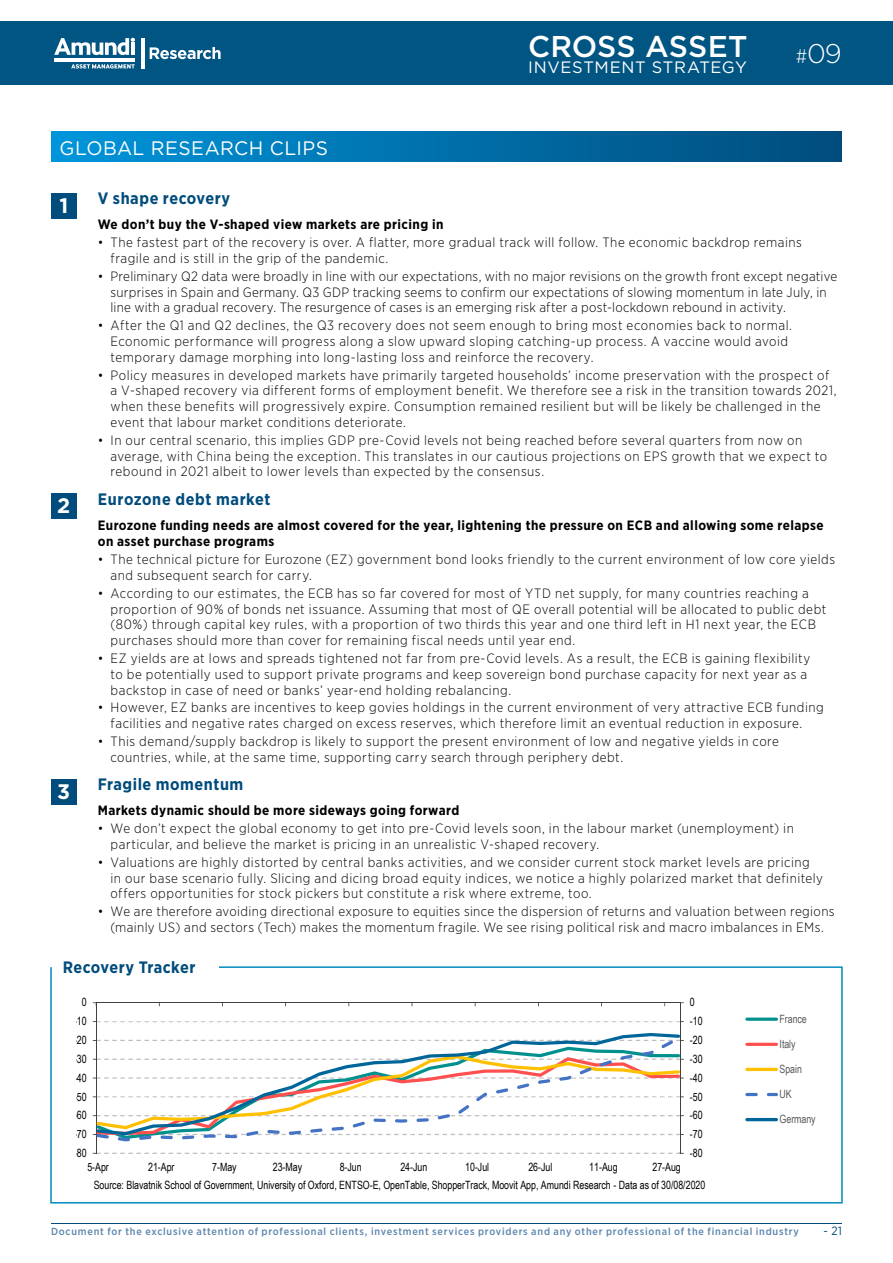
<style>
.page{position:relative;width:893px;height:1263px;background:#fff}
.page>*{position:absolute;margin:0;border:0;box-sizing:border-box;transform-origin:0 0}
.t1{font:500 30px "Gotham";letter-spacing:.005em;color:#fff}
.t2{font:300 27px "Gotham";color:#fff}
.t3{font:700 21px "Gotham";color:#fff}
.t4{font:19.5px "Gotham";letter-spacing:.025em;color:#fff}
.t5{font:700 19.5px "Calibri";color:#000;scale:.94 1}
.t6{font:700 16.5px "Gotham Narrow";letter-spacing:.03em;color:#004c7c}
.t7{font:16.5px "Gotham";letter-spacing:.035em;color:#fff}
.t8{font:300 13.5px/15.8px "Gotham Narrow";letter-spacing:.035em;color:#000}
.t9{font:300 13.5px/15.8px "Gotham Narrow";letter-spacing:.015em;color:#000}
.t10{font:700 13.5px/16.5px "Gotham Narrow";letter-spacing:.03em;color:#000}
.t11{font:12px "Gotham Narrow";color:#004c7c}
.t12{font:11.4px "Arial Narrow";color:#000;scale:.94 1}
.t13{font:11.4px/25px "Arial Narrow";letter-spacing:-.005em;color:#595959;scale:.94 1}
.t14{font:500 10.35px "Gotham Narrow";letter-spacing:.07em;color:#5c85ad}
.s1{font-family:"Gotham Narrow";font-size:19.5px}
</style>
<div class="page">
<hr style="left:51px;top:1222px;width:791px;height:1px;background:#004c7c">
<div style="left:0;top:21px;width:893px;height:64px;background:#005583"></div>
<svg style="left:54px;top:38px;width:81px;height:17px"></svg>
<hr style="left:131px;top:43px;width:4px;height:12px;background:#fff">
<hr style="left:54px;top:58px;width:81px;height:3px;background:#fff">
<svg style="left:71px;top:64px;width:64px;height:5px"></svg>
<hr style="left:141px;top:38px;width:3px;height:31px;background:#fff">
<svg style="left:150px;top:47px;width:71px;height:12px"></svg>
<div style="left:51px;top:132px;width:791px;height:30px;background:linear-gradient(to right,#0095da,#004b7b)"></div>
<div style="left:51px;top:193px;width:26px;height:25px;background:#004c7c"></div>
<div style="left:51px;top:493px;width:26px;height:26px;background:#004c7c"></div>
<div style="left:51px;top:779px;width:26px;height:25px;background:#004c7c"></div>
<svg style="left:50px;top:966px;width:793px;height:238px"></svg>
<img style="left:97px;top:1021px;width:583px;height:12px">
<hr style="left:680px;top:1003px;width:1px;height:150px;background:#404040">
<hr style="left:96px;top:1003px;width:1px;height:150px;background:#404040">
<hr style="left:96px;top:1002px;width:585px;height:1px;background:#404040">
<svg style="left:93px;top:1002px;width:3px;height:4px"></svg>
<svg style="left:96px;top:1135px;width:577px;height:6px"></svg>
<svg style="left:96px;top:1033px;width:584px;height:102px"></svg>
<svg style="left:745px;top:1017px;width:33px;height:4px"></svg>
<hr style="left:745px;top:1043px;width:33px;height:3px;background:#ff5050;border-radius:2px">
<hr style="left:745px;top:1068px;width:33px;height:3px;background:#ffc000;border-radius:2px">
<svg style="left:745px;top:1093px;width:13px;height:3px"></svg>
<svg style="left:767px;top:1093px;width:11px;height:3px"></svg>
<hr style="left:745px;top:1118px;width:33px;height:3px;background:#069;border-radius:2px">
<h3 class="t4" style="left:60px;top:135px;width:270px">GLOBAL RESEARCH CLIPS</h3>
<h1 class="t1" style="left:528px;top:27px;width:221px">CROSS ASSET</h1>
<p class="t7" style="left:528px;top:57px;width:220px">INVESTMENT STRATEGY</p>
<h2 class="t2" style="left:796px;top:37px;width:48px"><span class="s1">#</span> 09</h2>
<h3 class="t3" style="left:59px;top:192px;width:10px">1</h3>
<p class="t6" style="left:98px;top:188px;width:134px">V shape recovery</p>
<p class="t10" style="left:98px;top:216px;width:347px">We don’t buy the V-shaped view markets are pricing in</p>
<p class="t8" style="left:111px;top:234px;width:693px;text-indent:-13px">• The fastest part of the recovery is over. A flatter, more gradual track will follow. The economic backdrop remains fragile and is still in the grip of the pandemic.</p>
<p class="t9" style="left:111px;top:268px;width:728px;text-indent:-13px">• Preliminary Q2 data were broadly in line with our expectations, with no major revisions on the growth front except negative surprises in Spain and Germany. Q3 GDP tracking seems to confirm our expectations of slowing momentum in late July, in line with a gradual recovery. The resurgence of cases is an emerging risk after a post-lockdown rebound in activity.</p>
<p class="t8" style="left:111px;top:317px;width:683px;text-indent:-13px">• After the Q1 and Q2 declines, the Q3 recovery does not seem enough to bring most economies back to normal.<br>Economic performance will progress along a slow upward sloping catching-up process. A vaccine would avoid temporary damage morphing into long-lasting loss and reinforce the recovery.</p>
<p class="t8" style="left:111px;top:367px;width:728px;text-indent:-13px">• Policy measures in developed markets have primarily targeted households’ income preservation with the prospect of a V-shaped recovery via different forms of employment benefit. We therefore see a risk in the transition towards 2021, when these benefits will progressively expire. Consumption remained resilient but will be likely be challenged in the event that labour market conditions deteriorate.</p>
<p class="t8" style="left:111px;top:432px;width:718px;text-indent:-13px">• In our central scenario, this implies GDP pre-Covid levels not being reached before several quarters from now on average, with China being the exception. This translates in our cautious projections on EPS growth that we expect to rebound in 2021 albeit to lower levels than expected by the consensus.</p>
<h3 class="t3" style="left:57px;top:492px;width:15px">2</h3>
<p class="t6" style="left:98px;top:488px;width:174px">Eurozone debt market</p>
<p class="t10" style="left:98px;top:517px;width:727px">Eurozone funding needs are almost covered for the year, lightening the pressure on ECB and allowing some relapse on asset purchase programs</p>
<p class="t8" style="left:111px;top:551px;width:726px;text-indent:-13px">• The technical picture for Eurozone (EZ) government bond looks friendly to the current environment of low core yields and subsequent search for carry.</p>
<p class="t8" style="left:111px;top:585px;width:717px;text-indent:-13px">• According to our estimates, the ECB has so far covered for most of YTD net supply, for many countries reaching a proportion of 90% of bonds net issuance. Assuming that most of QE overall potential will be allocated to public debt (80%) through capital key rules, with a proportion of two thirds this year and one third left in H1 next year, the ECB purchases should more than cover for remaining fiscal needs until year end.</p>
<p class="t8" style="left:111px;top:650px;width:701px;text-indent:-13px">• EZ yields are at lows and spreads tightened not far from pre-Covid levels. As a result, the ECB is gaining flexibility to be potentially used to support private programs and keep sovereign bond purchase capacity for next year as a backstop in case of need or banks’ year-end holding rebalancing.</p>
<p class="t8" style="left:111px;top:699px;width:715px;text-indent:-13px">• However, EZ banks are incentives to keep govies holdings in the current environment of very attractive ECB funding facilities and negative rates charged on excess reserves, which therefore limit an eventual reduction in exposure.</p>
<p class="t8" style="left:111px;top:733px;width:670px;text-indent:-13px">• This demand/supply backdrop is likely to support the present environment of low and negative yields in core countries, while, at the same time, supporting carry search through periphery debt.</p>
<h3 class="t3" style="left:57px;top:777px;width:15px">3</h3>
<p class="t6" style="left:98px;top:774px;width:147px">Fragile momentum</p>
<p class="t10" style="left:98px;top:802px;width:363px">Markets dynamic should be more sideways going forward</p>
<p class="t8" style="left:111px;top:820px;width:685px;text-indent:-13px">• We don’t expect the global economy to get into pre-Covid levels soon, in the labour market (unemployment) in particular, and believe the market is pricing in an unrealistic V-shaped recovery.</p>
<p class="t8" style="left:111px;top:854px;width:714px;text-indent:-13px">• Valuations are highly distorted by central banks activities, and we consider current stock market levels are pricing in our base scenario fully. Slicing and dicing broad equity indices, we notice a highly polarized market that definitely offers opportunities for stock pickers but constitute a risk where extreme, too.</p>
<p class="t8" style="left:98px;top:903px;width:738px;text-align:center">• We are therefore avoiding directional exposure to equities since the dispersion of returns and valuation between regions (mainly US) and sectors (Tech) makes the momentum fragile. We see rising political risk and macro imbalances in EMs.</p>
<p class="t6" style="left:63px;top:957px;width:134px">Recovery Tracker</p>
<h3 class="t5" style="left:208px;top:913px;width:142px">Recovery Tracker</h3>
<p class="t12" style="left:82px;top:994px;width:7px">0</p>
<p class="t12" style="left:690px;top:994px;width:7px">0</p>
<p class="t12" style="left:74px;top:1013px;width:15px">-10</p>
<p class="t12" style="left:690px;top:1013px;width:15px">-10</p>
<p class="t12" style="left:74px;top:1032px;width:15px">-20</p>
<p class="t12" style="left:690px;top:1032px;width:15px">-20</p>
<p class="t12" style="left:74px;top:1050px;width:15px">-30</p>
<p class="t12" style="left:690px;top:1050px;width:15px">-30</p>
<p class="t12" style="left:74px;top:1069px;width:15px">-40</p>
<p class="t12" style="left:690px;top:1069px;width:15px">-40</p>
<p class="t12" style="left:74px;top:1088px;width:15px">-50</p>
<p class="t12" style="left:690px;top:1088px;width:15px">-50</p>
<p class="t12" style="left:74px;top:1107px;width:15px">-60</p>
<p class="t12" style="left:690px;top:1107px;width:15px">-60</p>
<p class="t12" style="left:74px;top:1126px;width:15px">-70</p>
<p class="t12" style="left:690px;top:1126px;width:15px">-70</p>
<p class="t12" style="left:74px;top:1144px;width:15px">-80</p>
<p class="t12" style="left:690px;top:1145px;width:15px">-80</p>
<p class="t12" style="left:87px;top:1158px;width:24px">5-Apr</p>
<p class="t12" style="left:148px;top:1158px;width:30px">21-Apr</p>
<p class="t12" style="left:212px;top:1158px;width:27px">7-May</p>
<p class="t12" style="left:273px;top:1158px;width:33px">23-May</p>
<p class="t12" style="left:340px;top:1158px;width:25px">8-Jun</p>
<p class="t12" style="left:400px;top:1158px;width:30px">24-Jun</p>
<p class="t12" style="left:465px;top:1158px;width:27px">10-Jul</p>
<p class="t12" style="left:528px;top:1158px;width:27px">26-Jul</p>
<p class="t12" style="left:589px;top:1158px;width:32px">11-Aug</p>
<p class="t12" style="left:652px;top:1158px;width:32px">27-Aug</p>
<p class="t12" style="left:94px;top:1176px;width:652px">Source: Blavatnik School of Government, University of Oxford, ENTSO-E, OpenTable, ShopperTrack, Moovit App, Amundi Research - Data as of 30/08/2020</p>
<p class="t13" style="left:779px;top:1006px;width:31px">France</p>
<p class="t13" style="left:779px;top:1031px;width:25px">Italy<br>Spain</p>
<p class="t13" style="left:779px;top:1081px;width:40px">UK<br>Germany</p>
<p class="t14" style="left:51px;top:1224px;width:749px">Document for the exclusive attention of professional clients, investment services providers and any other professional of the financial industry</p>
<p class="t11" style="left:824px;top:1223px;width:20px">- 21</p>
</div>
